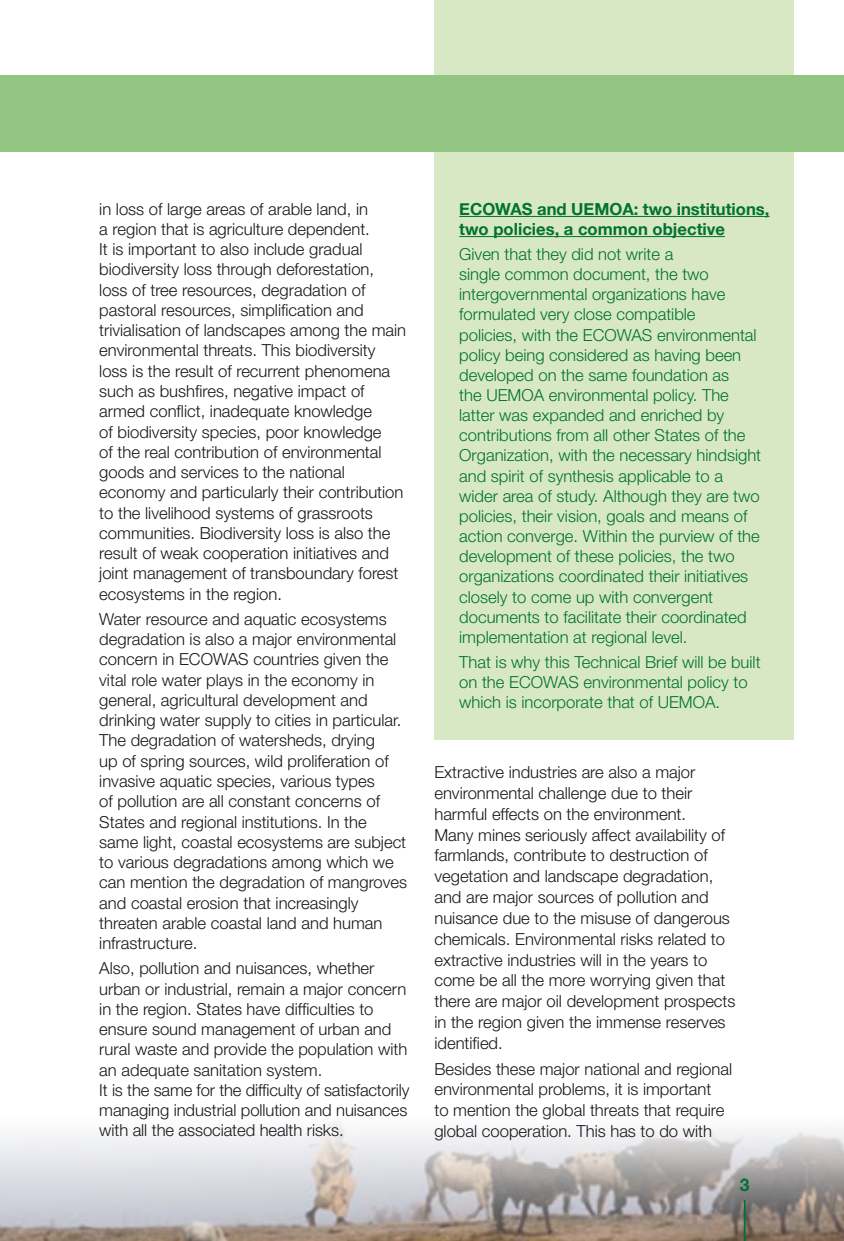
<style>
.page{position:relative;width:844px;height:1241px;background:#fff}
.page>*{position:absolute;margin:0;border:0;box-sizing:border-box;transform-origin:0 0}
.t1{font:700 17.5px "Helvetica Neue";color:#007234}
.t2{font:300 16.62px/20.3px "Helvetica Neue";color:#1a171c}
.t3{font:300 16.62px/20.1px "Helvetica Neue";color:#007234}
.t4{font:700 16.62px/20.1px "Helvetica Neue";color:#007234}
</style>
<div class="page">
<img style="left:0;top:1123px;width:843px;height:117px">
<hr style="left:743px;top:1199px;width:2px;height:41px;background:#007234">
<div style="left:434px;top:0;width:360px;height:739px;background:#d8e8c4"></div>
<hr style="left:459px;top:216px;width:310px;height:1px;background:#007234">
<hr style="left:459px;top:236px;width:265px;height:1px;background:#007234">
<div style="left:0;top:75px;width:843px;height:76px;background:#92c581"></div>
<p class="t2" style="left:99px;top:197px;width:308px">in loss of large areas of arable land, in<br>a region that is agriculture dependent.<br>It is important to also include gradual biodiversity loss through deforestation, loss of tree resources, degradation of pastoral resources, simplification and trivialisation of landscapes among the main environmental threats. This biodiversity loss is the result of recurrent phenomena such as bushfires, negative impact of armed conflict, inadequate knowledge<br>of biodiversity species, poor knowledge<br>of the real contribution of environmental goods and services to the national economy and particularly their contribution to the livelihood systems of grassroots communities. Biodiversity loss is also the result of weak cooperation initiatives and joint management of transboundary forest ecosystems in the region.</p>
<p class="t2" style="left:99px;top:607px;width:309px">Water resource and aquatic ecosystems degradation is also a major environmental concern in ECOWAS countries given the vital role water plays in the economy in general, agricultural development and drinking water supply to cities in particular.<br>The degradation of watersheds, drying<br>up of spring sources, wild proliferation of invasive aquatic species, various types<br>of pollution are all constant concerns of States and regional institutions. In the same light, coastal ecosystems are subject to various degradations among which we can mention the degradation of mangroves and coastal erosion that increasingly threaten arable coastal land and human infrastructure.</p>
<p class="t2" style="left:99px;top:957px;width:311px">Also, pollution and nuisances, whether urban or industrial, remain a major concern in the region. States have difficulties to ensure sound management of urban and rural waste and provide the population with an adequate sanitation system.<br>It is the same for the difficulty of satisfactorily managing industrial pollution and nuisances with all the associated health risks.</p>
<p class="t4" style="left:459px;top:198px;width:312px">ECOWAS and UEMOA: two institutions, two policies, a common objective</p>
<p class="t3" style="left:459px;top:243px;width:303px">Given that they did not write a<br>single common document, the two intergovernmental organizations have formulated very close compatible<br>policies, with the ECOWAS environmental policy being considered as having been developed on the same foundation as<br>the UEMOA environmental policy. The latter was expanded and enriched by contributions from all other States of the Organization, with the necessary hindsight and spirit of synthesis applicable to a wider area of study. Although they are two policies, their vision, goals and means of action converge. Within the purview of the development of these policies, the two organizations coordinated their initiatives closely to come up with convergent documents to facilitate their coordinated implementation at regional level.</p>
<p class="t3" style="left:459px;top:651px;width:303px">That is why this Technical Brief will be built on the ECOWAS environmental policy to which is incorporate that of UEMOA.</p>
<p class="t2" style="left:434px;top:760px;width:302px;line-height:20.8px">Extractive industries are also a major environmental challenge due to their harmful effects on the environment.<br>Many mines seriously affect availability of farmlands, contribute to destruction of vegetation and landscape degradation, and are major sources of pollution and nuisance due to the misuse of dangerous chemicals. Environmental risks related to extractive industries will in the years to come be all the more worrying given that there are major oil development prospects in the region given the immense reserves identified.</p>
<p class="t2" style="left:434px;top:1057px;width:299px;line-height:20.8px">Besides these major national and regional environmental problems, it is important<br>to mention the global threats that require global cooperation. This has to do with</p>
<p class="t1" style="left:739px;top:1173px;width:11px">3</p>
</div>
